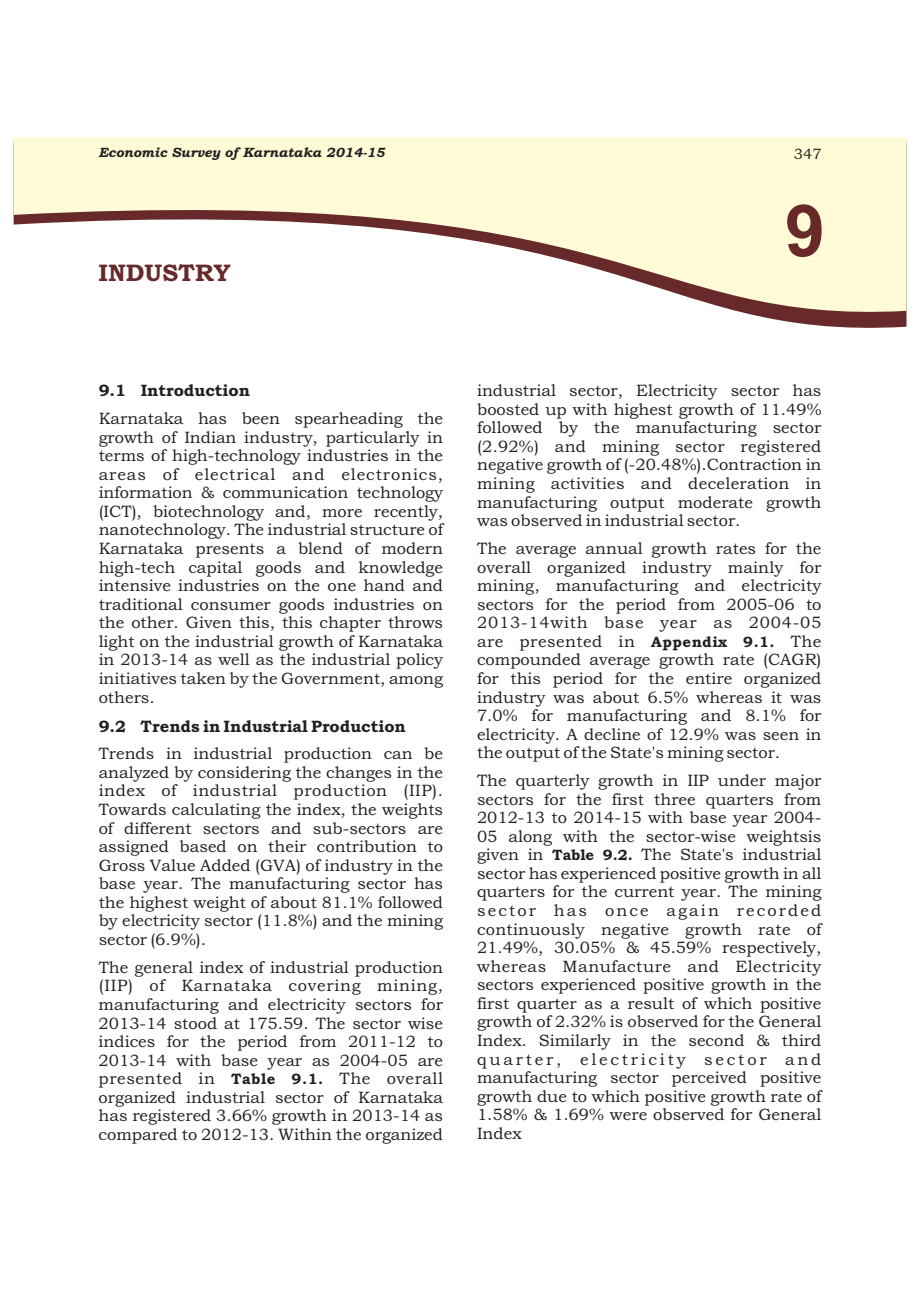
<style>
.page{position:relative;width:920px;height:1290px;background:#fff}
.page>*{position:absolute;margin:0;border:0;box-sizing:border-box;transform-origin:0 0}
.t1{font:700 72px "Arial";color:#68292a}
.t2{font:24px "Bookman Old Style";color:#68292a}
.t3{font:16.5px/18.6px "Bookman Old Style";color:#231f20;text-align:justify}
.t4{font:15px "Bookman Old Style";color:#231f20}
.t5{font:italic 13.5px "Bookman Old Style";color:#231f20}
.s1{font-size:15px}
</style>
<div class="page">
<svg style="left:14px;top:137px;width:892px;height:188px;fill:#fffbd6"></svg>
<p class="t5" style="left:99px;top:148px;width:288px">Economic Survey of Karnataka 2014-15</p>
<p class="t4" style="left:794px;top:148px;width:29px">347</p>
<h2 class="t2" style="left:99px;top:263px;width:133px">INDUSTRY</h2>
<h1 class="t1" style="left:785px;top:204px;width:42px">9</h1>
<p class="t3" style="left:99px;top:378px;width:346px;line-height:27.9px">9.1 Introduction<br>Karnataka has been spearheading the</p>
<p class="t3" style="left:99px;top:429px;width:346px">growth of Indian industry, particularly in terms of high-technology industries in the areas of electrical and electronics, information &amp; communication technology (ICT), biotechnology and, more recently, nanotechnology. The industrial structure of Karnataka presents a blend of modern high-tech capital goods and knowledge intensive industries on the one hand and traditional consumer goods industries on the other. Given this, this chapter throws light on the industrial growth of Karnataka in 2013-14 as well as the industrial policy initiatives taken by the Government, among others.</p>
<p class="t3" style="left:99px;top:713px;width:346px;line-height:27.9px">9.2 Trends in Industrial Production<br>Trends in industrial production can be</p>
<p class="t3" style="left:99px;top:764px;width:346px">analyzed by considering the changes in the index of industrial production (IIP).<br>Towards calculating the index, the weights of different sectors and sub-sectors are assigned based on their contribution to Gross Value Added (GVA) of industry in the base year. The manufacturing sector has the highest weight of about 81.1% followed by electricity sector (11.8%) and the mining sector (6.9%).</p>
<p class="t3" style="left:99px;top:959px;width:346px">The general index of industrial production (IIP) of Karnataka covering mining, manufacturing and electricity sectors for 2013-14 stood at 175.59. The sector wise indices for the period from 2011-12 to 2013-14 with base year as 2004-05 are presented in <span class="s1">Table 9.1.</span> The overall organized industrial sector of Karnataka has registered 3.66% growth in 2013-14 as compared to 2012-13. Within the organized</p>
<p class="t3" style="left:477px;top:383px;width:346px">industrial sector, Electricity sector has boosted up with highest growth of 11.49% followed by the manufacturing sector (2.92%) and mining sector registered negative growth of (-20.48%).Contraction in mining activities and deceleration in manufacturing output moderate growth was observed in industrial sector.</p>
<p class="t3" style="left:477px;top:541px;width:346px">The average annual growth rates for the overall organized industry mainly for mining, manufacturing and electricity sectors for the period from 2005-06 to 2013-14with base year as 2004-05 are presented in <span class="s1">Appendix 9.1.</span> The compounded average growth rate (CAGR) for this period for the entire organized industry was about 6.5% whereas it was 7.0% for manufacturing and 8.1% for electricity. A decline of 12.9% was seen in the output of the State's mining sector.</p>
<p class="t3" style="left:477px;top:773px;width:346px">The quarterly growth in IIP under major sectors for the first three quarters from 2012-13 to 2014-15 with base year 2004- 05 along with the sector-wise weightsis given in <span class="s1">Table 9.2.</span> The State's industrial sector has experienced positive growth in all quarters for the current year. The mining sector has once again recorded continuously negative growth rate of 21.49%, 30.05% &amp; 45.59% respectively, whereas Manufacture and Electricity sectors experienced positive growth in the first quarter as a result of which positive growth of 2.32% is observed for the General Index. Similarly in the second &amp; third quarter, electricity sector and manufacturing sector perceived positive growth due to which positive growth rate of 1.58% &amp; 1.69% were observed for General Index</p>
</div>
